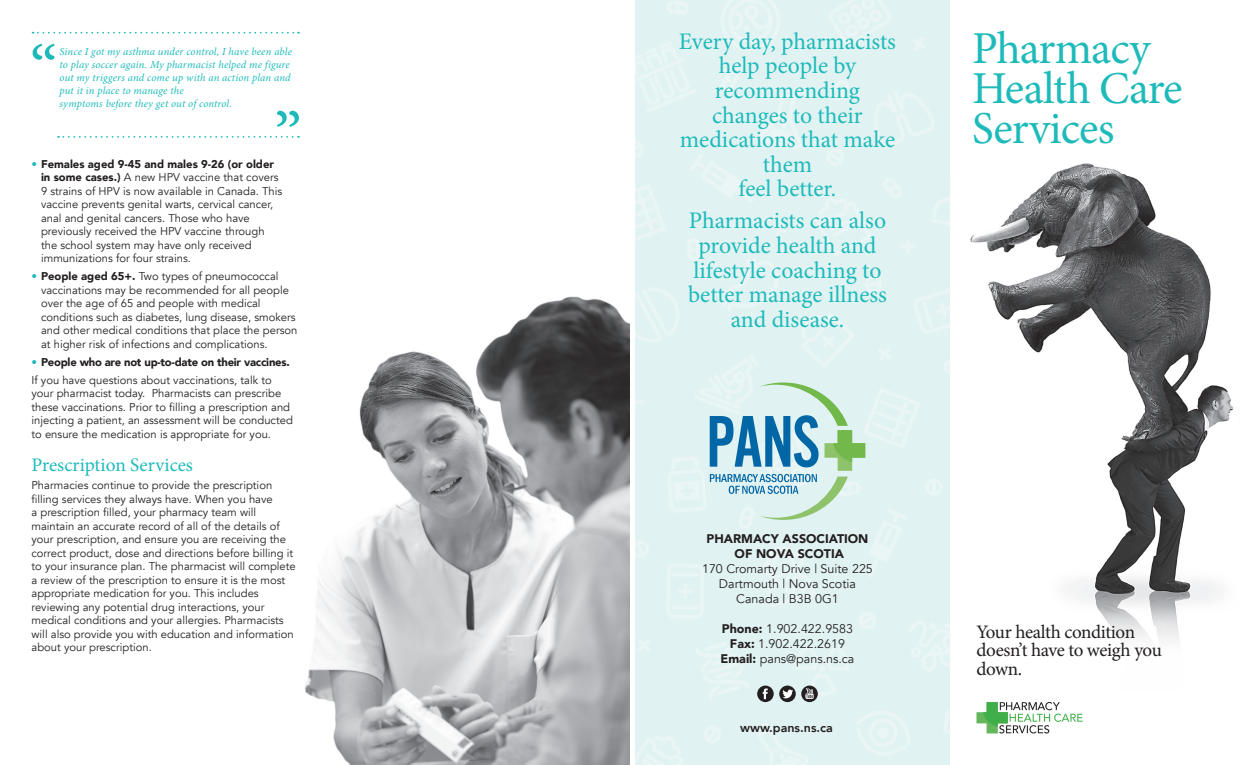
<style>
.page{position:relative;width:1260px;height:765px;background:#fff}
.page>*{position:absolute;margin:0;border:0;box-sizing:border-box;transform-origin:0 0}
.NEW_QUOTE{font:69.88px "Minion Pro";color:#1ebaba}
.t1{font:45.62px/39.9px "Minion Pro";letter-spacing:-.02em;color:#1ebaba}
.t2{font:23.75px/24.6px "Minion Pro";letter-spacing:-.005em;color:#1ebaba;text-align:center}
.green_heading{font:19.25px "Minion Pro";color:#1ebaba}
.t3{font:19px/18.9px "Minion Pro";letter-spacing:-.02em;color:#231f20}
.t4{font:12.5px "Avenir";color:#231f20}
.t5{font:900 12.5px/15px "Avenir";color:#231f20;text-align:center}
.t6{font:800 12.5px "Avenir";color:#231f20}
.new_BODY{font:11.25px/13.5px "Avenir";color:#231f20}
.new_BODY-2{font:900 11.25px "Avenir";letter-spacing:-.02em;color:#231f20}
.NEW_QUOTE-2{font:italic 10.75px/12.9px "Minion Pro";letter-spacing:.01em;color:#1ebaba}
.s1{color:#1ebaba}
.s2{font-weight:900}
.s3{font-weight:400;color:#1ebaba}
</style>
<div class="page">
<img style="left:970px;top:163px;width:264px;height:478px">
<svg style="left:977px;top:702px;width:106px;height:31px"></svg>
<div style="left:635px;top:0;width:315px;height:765px;background:#e1f2f2"></div>
<div style="left:757px;top:686px;width:17px;height:16px;background:#231f20;border-radius:50%"></div>
<svg style="left:763px;top:688px;width:5px;height:11px"></svg>
<svg style="left:779px;top:686px;width:17px;height:16px"></svg>
<svg style="left:782px;top:690px;width:11px;height:8px"></svg>
<div style="left:801px;top:686px;width:17px;height:16px;background:#231f20;border-radius:50%"></div>
<svg style="left:805px;top:688px;width:9px;height:11px"></svg>
<img style="left:305px;top:296px;width:325px;height:469px">
<svg style="left:33px;top:32px;width:266px;height:2px"></svg>
<svg style="left:58px;top:136px;width:241px;height:2px"></svg>
<svg style="left:277px;top:111px;width:22px;height:16px"></svg>
<svg style="left:710px;top:383px;width:155px;height:137px;background:#aed3d5"></svg>
<p class="NEW_QUOTE" style="left:30px;top:25px;width:29px">“</p>
<p class="NEW_QUOTE-2" style="left:60px;top:45px;width:234px">Since I got my asthma under control, I have been able to play soccer again. My pharmacist helped me figure out my triggers and come up with an action plan and put it in place to manage the<br>symptoms before they get out of control.</p>
<p class="new_BODY" style="left:41px;top:158px;width:243px;text-indent:-10px"><span class="s1">•</span> <span class="s2">Females aged 9-45 and males 9-26 (or older in some cases.)</span> A new HPV vaccine that covers 9 strains of HPV is now available in Canada. This vaccine prevents genital warts, cervical cancer, anal and genital cancers. Those who have previously received the HPV vaccine through the school system may have only received immunizations for four strains.</p>
<p class="new_BODY" style="left:41px;top:270px;width:258px;text-indent:-10px"><span class="s1">•</span> <span class="s2">People aged 65+.</span> Two types of pneumococcal vaccinations may be recommended for all people over the age of 65 and people with medical conditions such as diabetes, lung disease, smokers and other medical conditions that place the person at higher risk of infections and complications.</p>
<p class="new_BODY-2" style="left:32px;top:352px;width:260px"><span class="s3">•</span> People who are not up-to-date on their vaccines.</p>
<p class="new_BODY" style="left:32px;top:374px;width:263px">If you have questions about vaccinations, talk to your pharmacist today. Pharmacists can prescribe these vaccinations. Prior to filling a prescription and injecting a patient, an assessment will be conducted to ensure the medication is appropriate for you.</p>
<p class="green_heading" style="left:32px;top:452px;width:163px">Prescription Services</p>
<p class="new_BODY" style="left:32px;top:479px;width:266px">Pharmacies continue to provide the prescription filling services they always have. When you have<br>a prescription filled, your pharmacy team will maintain an accurate record of all of the details of your prescription, and ensure you are receiving the correct product, dose and directions before billing it to your insurance plan. The pharmacist will complete a review of the prescription to ensure it is the most appropriate medication for you. This includes reviewing any potential drug interactions, your medical conditions and your allergies. Pharmacists will also provide you with education and information about your prescription.</p>
<p class="t2" style="left:679px;top:29px;width:219px">Every day, pharmacists help people by recommending changes to their medications that make them<br>feel better.</p>
<p class="t2" style="left:688px;top:208px;width:200px">Pharmacists can also provide health and lifestyle coaching to better manage illness and disease.</p>
<p class="t1" style="left:972px;top:29px;width:212px">Pharmacy<br>Health Care<br>Services</p>
<p class="t5" style="left:707px;top:531px;width:163px">PHARMACY ASSOCIATION<br>OF NOVA SCOTIA</p>
<p class="t4" style="left:702px;top:561px;width:172px">170 Cromarty Drive | Suite 225</p>
<p class="t4" style="left:719px;top:576px;width:139px">Dartmouth | Nova Scotia</p>
<p class="t4" style="left:736px;top:591px;width:104px">Canada | B3B 0G1</p>
<p class="t4" style="left:722px;top:621px;width:133px"><span class="s2">Phone:</span> 1.902.422.9583</p>
<p class="t4" style="left:730px;top:636px;width:117px"><span class="s2">Fax:</span> 1.902.422.2619</p>
<p class="t4" style="left:721px;top:651px;width:135px"><span class="s2">Email:</span> pans@pans.ns.ca</p>
<p class="t6" style="left:740px;top:718px;width:94px">www.pans.ns.ca</p>
<p class="t3" style="left:977px;top:622px;width:187px">Your health condition doesn’t have to weigh you down.</p>
</div>
